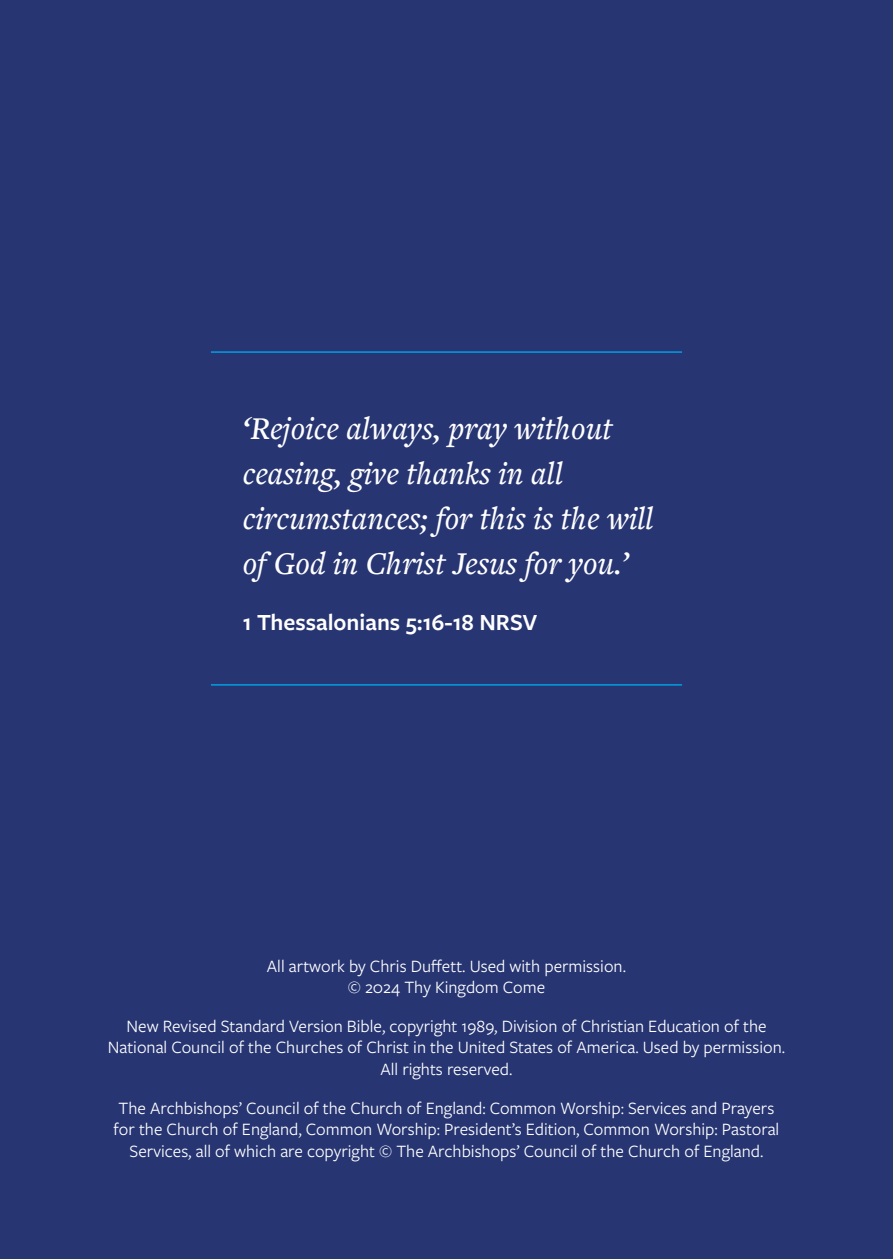
<style>
.page{position:relative;width:893px;height:1259px;background:#273572}
.page>*{position:absolute;margin:0;border:0;box-sizing:border-box;transform-origin:0 0}
.t1{font:italic 500 33px/45px "Freight Text Pro";color:#fff}
.t2{font:600 24px "Freight Sans Pro";color:#fff}
.t3{font:18px/21.6px "Freight Sans Pro";color:#fff;text-align:center}
</style>
<div class="page">
<hr style="left:211px;top:351px;width:471px;height:2px;background:#009fe3">
<hr style="left:211px;top:684px;width:471px;height:1px;background:#009fe3">
<h1 class="t1" style="left:243px;top:404px;width:413px">‘Rejoice always, pray without ceasing, give thanks in all circumstances; for this is the will of God in Christ Jesus for you.’</h1>
<h2 class="t2" style="left:243px;top:605px;width:296px">1 Thessalonians 5:16-18 NRSV</h2>
<p class="t3" style="left:267px;top:954px;width:361px">All artwork by Chris Duffett. Used with permission. © 2024 Thy Kingdom Come</p>
<p class="t3" style="left:108px;top:1014px;width:679px">New Revised Standard Version Bible, copyright 1989, Division of Christian Education of the<br>National Council of the Churches of Christ in the United States of America. Used by permission.<br>All rights reserved.</p>
<p class="t3" style="left:114px;top:1096px;width:667px">The Archbishops’ Council of the Church of England: Common Worship: Services and Prayers for the Church of England, Common Worship: President’s Edition, Common Worship: Pastoral<br>Services, all of which are copyright © The Archbishops’ Council of the Church of England.</p>
</div>
